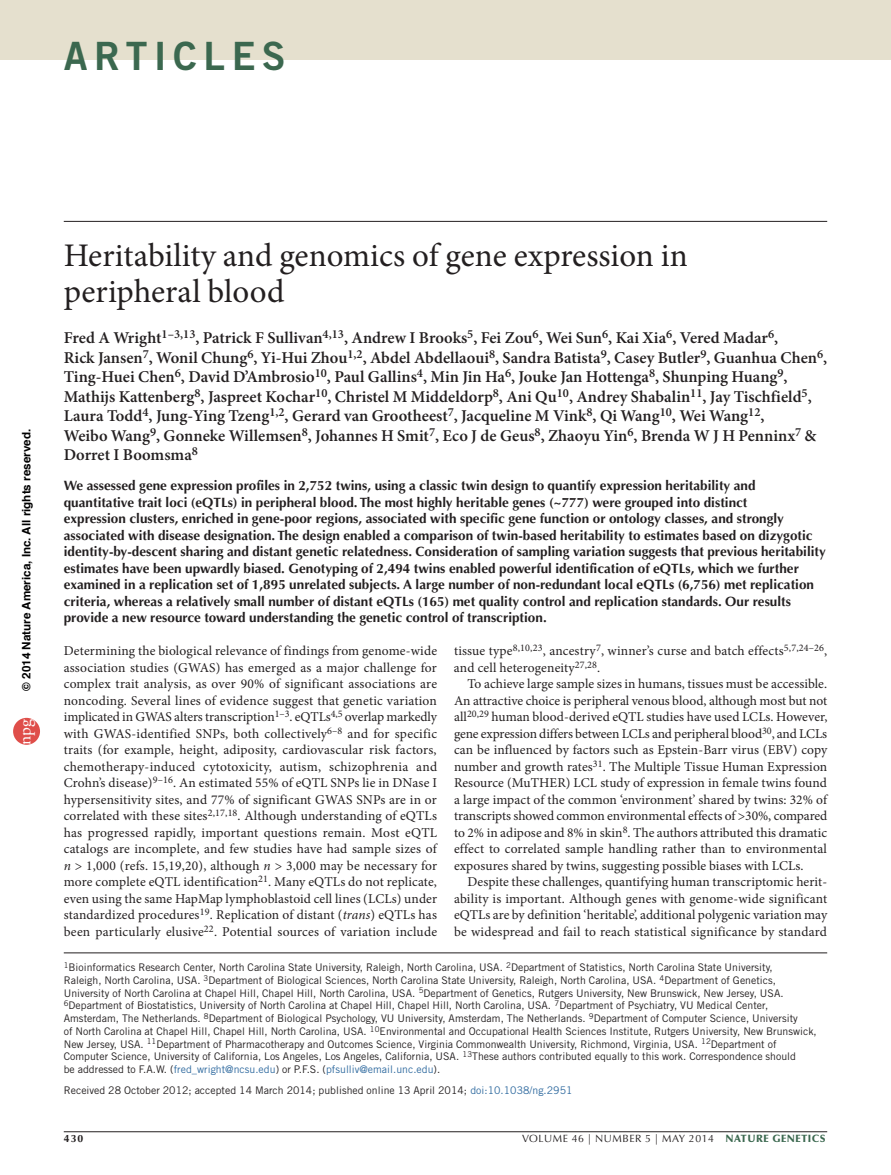
<style>
.page{position:relative;width:891px;height:1175px;background:#fff}
.page>*{position:absolute;margin:0;border:0;box-sizing:border-box;transform-origin:0 0}
.z-HEADER_lead_Left{font:39px "Trade Gothic LT Std Bd 2";letter-spacing:.165em;color:#3b684f}
.pAtl{font:33px/36px "Minion Pro";color:#231f20}
.t1{font:17.4px "Adobe Garamond Pro";color:#fff}
.pAu{font:600 16.5px/19.5px "Minion Pro";color:#231f20}
.pBodyFirstpara{font:13.5px/16.5px "Minion Pro";letter-spacing:.015em;color:#231f20;text-align:justify}
.pAbstext{font:700 13.5px/16.5px "Optima LT Std";color:#231f20}
.pPara{font:13.5px/16.5px "Minion Pro";letter-spacing:.01em;color:#231f20;text-align:justify}
.t2{font:700 11.7px "Helvetica";color:#000}
.pAffiliation{font:10.5px/12.8px "Trade Gothic LT Std";color:#231f20}
.pAopd{font:10.5px "Trade Gothic LT Std";color:#231f20}
.t3{font:10.5px "Optima LT Std";letter-spacing:.05em;color:#231f20}
.t4{font:700 10.5px "Optima LT Std";color:#231f20}
.s1{font-family:"Arial"}
.s2{font-style:italic}
.s3{color:#2f6a9f}
.s4{font-weight:900;color:#3b684f}
</style>
<div class="page">
<div style="left:0;top:0;width:891px;height:60px;background:#e5e0ce"></div>
<hr style="left:64px;top:1131px;width:763px;height:1px;background:#231f20">
<hr style="left:64px;top:221px;width:763px;height:1px;background:#231f20">
<hr style="left:64px;top:952px;width:763px;height:1px;background:#231f20">
<div style="left:13px;top:718px;width:27px;height:26px;background:#df4e4a;border-radius:50%"></div>
<p class="z-HEADER_lead_Left" style="left:64px;top:32px;width:224px">ARTICLES</p>
<p class="t2" style="left:17px;top:690px;width:263px;rotate:-90deg">© 201<span class="s1">4</span> Nature America, Inc. All rights reserved.</p>
<h3 class="t1" style="left:14px;top:744px;width:28px;rotate:-90deg">npg</h3>
<p class="pAtl" style="left:64px;top:238px;width:626px">Heritability and genomics of gene expression in peripheral blood</p>
<p class="pAu" style="left:64px;top:329px;width:765px">Fred A Wright<sup>1–3,13</sup>, Patrick F Sullivan<sup>4,13</sup>, Andrew I Brooks<sup>5</sup>, Fei Zou<sup>6</sup>, Wei Sun<sup>6</sup>, Kai Xia<sup>6</sup>, Vered Madar<sup>6</sup>,<br>Rick Jansen<sup>7</sup>, Wonil Chung<sup>6</sup>, Yi-Hui Zhou<sup>1,2</sup>, Abdel Abdellaoui<sup>8</sup>, Sandra Batista<sup>9</sup>, Casey Butler<sup>9</sup>, Guanhua Chen<sup>6</sup>, Ting-Huei Chen<sup>6</sup>, David D’Ambrosio<sup>10</sup>, Paul Gallins<sup>4</sup>, Min Jin Ha<sup>6</sup>, Jouke Jan Hottenga<sup>8</sup>, Shunping Huang<sup>9</sup>, Mathijs Kattenberg<sup>8</sup>, Jaspreet Kochar<sup>10</sup>, Christel M Middeldorp<sup>8</sup>, Ani Qu<sup>10</sup>, Andrey Shabalin<sup>11</sup>, Jay Tischfield<sup>5</sup>, Laura Todd<sup>4</sup>, Jung-Ying Tzeng<sup>1,2</sup>, Gerard van Grootheest<sup>7</sup>, Jacqueline M Vink<sup>8</sup>, Qi Wang<sup>10</sup>, Wei Wang<sup>12</sup>,<br>Weibo Wang<sup>9</sup>, Gonneke Willemsen<sup>8</sup>, Johannes H Smit<sup>7</sup>, Eco J de Geus<sup>8</sup>, Zhaoyu Yin<sup>6</sup>, Brenda W J H Penninx<sup>7</sup> &amp; Dorret I Boomsma<sup>8</sup></p>
<p class="pAbstext" style="left:64px;top:477px;width:764px">We assessed gene expression profiles in 2,752 twins, using a classic twin design to quantify expression heritability and quantitative trait loci (eQTLs) in peripheral blood. The most highly heritable genes (~777) were grouped into distinct<br>expression clusters, enriched in gene-poor regions, associated with specific gene function or ontology classes, and strongly associated with disease designation. The design enabled a comparison of twin-based heritability to estimates based on dizygotic identity-by-descent sharing and distant genetic relatedness. Consideration of sampling variation suggests that previous heritability estimates have been upwardly biased. Genotyping of 2,494 twins enabled powerful identification of eQTLs, which we further examined in a replication set of 1,895 unrelated subjects. A large number of non-redundant local eQTLs (6,756) met replication criteria, whereas a relatively small number of distant eQTLs (165) met quality control and replication standards. Our results provide a new resource toward understanding the genetic control of transcription.</p>
<p class="pBodyFirstpara" style="left:64px;top:642px;width:375px">Determining the biological relevance of findings from genome-wide association studies (GWAS) has emerged as a major challenge for complex trait analysis, as over 90% of significant associations are noncoding. Several lines of evidence suggest that genetic variation implicated in GWAS alters transcription<sup>1–3</sup>. eQTLs<sup>4,5</sup> overlap markedly with GWAS-identified SNPs, both collectively<sup>6–8</sup> and for specific traits (for example, height, adiposity, cardiovascular risk factors, chemotherapy-induced cytotoxicity, autism, schizophrenia and Crohn’s disease)<sup>9–16</sup>. An estimated 55% of eQTL SNPs lie in DNase I hypersensitivity sites, and 77% of significant GWAS SNPs are in or correlated with these sites<sup>2,17,18</sup>. Although understanding of eQTLs has progressed rapidly, important questions remain. Most eQTL catalogs are incomplete, and few studies have had sample sizes of <span class="s2">n</span> &gt; 1,000 (refs. 15,19,20), although <span class="s2">n</span> &gt; 3,000 may be necessary for more complete eQTL identification<sup>21</sup>. Many eQTLs do not replicate, even using the same HapMap lymphoblastoid cell lines (LCLs) under standardized procedures<sup>19</sup>. Replication of distant (<span class="s2">trans</span>) eQTLs has been particularly elusive<sup>22</sup>. Potential sources of variation include</p>
<p class="pBodyFirstpara" style="left:454px;top:642px;width:375px">tissue type<sup>8,10,23</sup>, ancestry<sup>7</sup>, winner’s curse and batch effects<sup>5,7,24–26</sup>, and cell heterogeneity<sup>27,28</sup>.</p>
<p class="pPara" style="left:454px;top:675px;width:375px;text-indent:14px">To achieve large sample sizes in humans, tissues must be accessible.<br>An attractive choice is peripheral venous blood, although most but not all<sup>20,29</sup> human blood-derived eQTL studies have used LCLs. However, gene expression differs between LCLs and peripheral blood<sup>30</sup>, and LCLs can be influenced by factors such as Epstein-Barr virus (EBV) copy number and growth rates<sup>31</sup>. The Multiple Tissue Human Expression Resource (MuTHER) LCL study of expression in female twins found a large impact of the common ‘environment’ shared by twins: 32% of transcripts showed common environmental effects of &gt;30%, compared to 2% in adipose and 8% in skin<sup>8</sup>. The authors attributed this dramatic effect to correlated sample handling rather than to environmental exposures shared by twins, suggesting possible biases with LCLs.</p>
<p class="pPara" style="left:454px;top:873px;width:375px;text-indent:14px">Despite these challenges, quantifying human transcriptomic herit&shy;ability is important. Although genes with genome-wide significant eQTLs are by definition ‘heritable’, additional polygenic variation may be widespread and fail to reach statistical significance by standard</p>
<p class="pAffiliation" style="left:64px;top:960px;width:755px"><sup>1</sup>Bioinformatics Research Center, North Carolina State University, Raleigh, North Carolina, USA. <sup>2</sup>Department of Statistics, North Carolina State University,<br>Raleigh, North Carolina, USA. <sup>3</sup>Department of Biological Sciences, North Carolina State University, Raleigh, North Carolina, USA. <sup>4</sup>Department of Genetics, University of North Carolina at Chapel Hill, Chapel Hill, North Carolina, USA. <sup>5</sup>Department of Genetics, Rutgers University, New Brunswick, New Jersey, USA.<br><sup>6</sup>Department of Biostatistics, University of North Carolina at Chapel Hill, Chapel Hill, North Carolina, USA. <sup>7</sup>Department of Psychiatry, VU Medical Center, Amsterdam, The Netherlands. <sup>8</sup>Department of Biological Psychology, VU University, Amsterdam, The Netherlands. <sup>9</sup>Department of Computer Science, University<br>of North Carolina at Chapel Hill, Chapel Hill, North Carolina, USA. <sup>10</sup>Environmental and Occupational Health Sciences Institute, Rutgers University, New Brunswick, New Jersey, USA. <sup>11</sup>Department of Pharmacotherapy and Outcomes Science, Virginia Commonwealth University, Richmond, Virginia, USA. <sup>12</sup>Department of Computer Science, University of California, Los Angeles, Los Angeles, California, USA. <sup>13</sup>These authors contributed equally to this work. Correspondence should<br>be addressed to F.A.W. (<span class="s3">fred_wright@ncsu.edu</span>) or P.F.S. (<span class="s3">pfsulliv@email.unc.edu</span>).</p>
<p class="pAopd" style="left:64px;top:1084px;width:510px">Received 28 October 2012; accepted 14 March 2014; published online 13 April 2014; <span class="s3">doi:10.1038/ng.2951</span></p>
<p class="t4" style="left:64px;top:1132px;width:21px">430</p>
<p class="t3" style="left:522px;top:1132px;width:305px">VOLUME 46 | NUMBER 5 | MAY 2014 <span class="s4">NATURE GENETICS</span></p>
</div>
